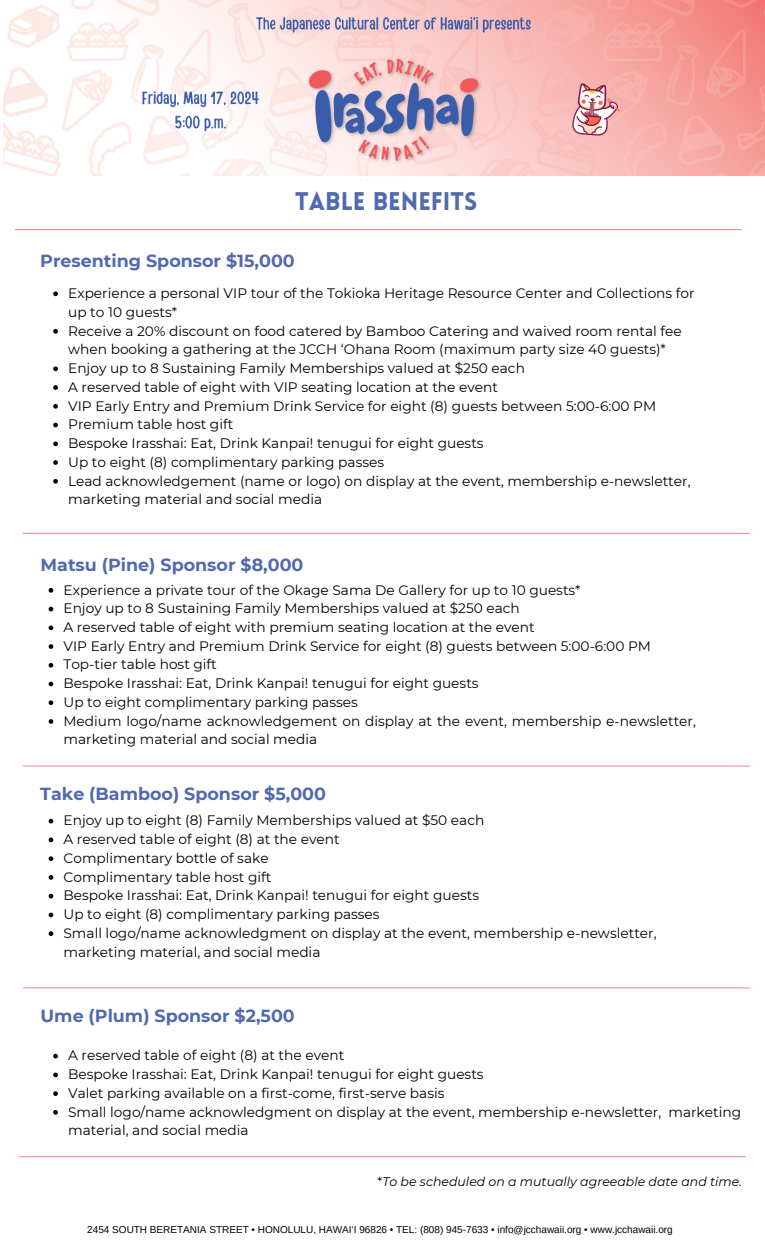
<style>
.page{position:relative;width:765px;height:1260px;background:#fff}
.page>*{position:absolute;margin:0;border:0;box-sizing:border-box;transform-origin:0 0}
.t1{font:900 25px "Lovelo";color:#5169af}
.t2{font:700 17.5px "Montserrat";color:#5169af}
.t3{font:13.75px/18.8px "Montserrat";color:#000}
.t4{font:italic 12.5px "Montserrat";color:#000}
.t5{font:10px "Arimo";color:#000}
.s1{font-style:normal}
</style>
<div class="page">
<img style="left:4px;top:0;width:761px;height:176px">
<hr style="left:15px;top:229px;width:727px;height:1px;background:#f08582">
<svg style="left:53px;top:291px;width:5px;height:5px"></svg>
<svg style="left:53px;top:329px;width:5px;height:5px"></svg>
<svg style="left:53px;top:366px;width:5px;height:5px"></svg>
<svg style="left:53px;top:385px;width:5px;height:5px"></svg>
<svg style="left:53px;top:404px;width:5px;height:5px"></svg>
<svg style="left:53px;top:423px;width:5px;height:4px"></svg>
<svg style="left:53px;top:441px;width:5px;height:5px"></svg>
<svg style="left:53px;top:460px;width:5px;height:5px"></svg>
<svg style="left:53px;top:479px;width:5px;height:5px"></svg>
<svg style="left:49px;top:588px;width:4px;height:5px"></svg>
<svg style="left:49px;top:607px;width:4px;height:4px"></svg>
<svg style="left:49px;top:625px;width:4px;height:5px"></svg>
<svg style="left:49px;top:644px;width:4px;height:5px"></svg>
<svg style="left:49px;top:663px;width:4px;height:5px"></svg>
<svg style="left:49px;top:682px;width:4px;height:4px"></svg>
<svg style="left:49px;top:700px;width:4px;height:5px"></svg>
<svg style="left:49px;top:719px;width:4px;height:5px"></svg>
<hr style="left:23px;top:533px;width:726px;height:1px;background:#f08582">
<hr style="left:23px;top:766px;width:726px;height:1px;background:#f08582">
<svg style="left:49px;top:819px;width:4px;height:5px"></svg>
<svg style="left:49px;top:838px;width:4px;height:4px"></svg>
<svg style="left:49px;top:856px;width:4px;height:5px"></svg>
<svg style="left:49px;top:875px;width:4px;height:5px"></svg>
<svg style="left:49px;top:894px;width:4px;height:5px"></svg>
<svg style="left:49px;top:913px;width:4px;height:4px"></svg>
<svg style="left:49px;top:931px;width:4px;height:5px"></svg>
<hr style="left:23px;top:987px;width:727px;height:1px;background:#f08582">
<svg style="left:53px;top:1054px;width:5px;height:4px"></svg>
<svg style="left:53px;top:1073px;width:5px;height:4px"></svg>
<svg style="left:53px;top:1091px;width:5px;height:5px"></svg>
<svg style="left:53px;top:1110px;width:5px;height:5px"></svg>
<hr style="left:19px;top:1156px;width:727px;height:1px;background:#f08582">
<h1 class="t1" style="left:295px;top:191px;width:184px">TABLE BENEFITS</h1>
<h2 class="t2" style="left:40px;top:250px;width:256px">Presenting Sponsor $15,000</h2>
<p class="t3" style="left:68px;top:284px;width:628px">Experience a personal VIP tour of the Tokioka Heritage Resource Center and Collections for up to 10 guests*</p>
<p class="t3" style="left:68px;top:321px;width:615px">Receive a 20% discount on food catered by Bamboo Catering and waived room rental fee when booking a gathering at the JCCH ‘Ohana Room (maximum party size 40 guests)*</p>
<p class="t3" style="left:68px;top:359px;width:458px">Enjoy up to 8 Sustaining Family Memberships valued at $250 each</p>
<p class="t3" style="left:68px;top:377px;width:431px">A reserved table of eight with VIP seating location at the event</p>
<p class="t3" style="left:68px;top:396px;width:590px">VIP Early Entry and Premium Drink Service for eight (8) guests between 5:00-6:00 PM</p>
<p class="t3" style="left:68px;top:415px;width:167px">Premium table host gift</p>
<p class="t3" style="left:68px;top:434px;width:417px">Bespoke Irasshai: Eat, Drink Kanpai! tenugui for eight guests</p>
<p class="t3" style="left:68px;top:452px;width:318px">Up to eight (8) complimentary parking passes</p>
<p class="t3" style="left:68px;top:471px;width:624px">Lead acknowledgement (name or logo) on display at the event, membership e-newsletter, marketing material and social media</p>
<h2 class="t2" style="left:41px;top:554px;width:264px">Matsu (Pine) Sponsor $8,000</h2>
<p class="t3" style="left:64px;top:580px;width:519px">Experience a private tour of the Okage Sama De Gallery for up to 10 guests*</p>
<p class="t3" style="left:64px;top:599px;width:458px">Enjoy up to 8 Sustaining Family Memberships valued at $250 each</p>
<p class="t3" style="left:64px;top:618px;width:473px">A reserved table of eight with premium seating location at the event</p>
<p class="t3" style="left:64px;top:636px;width:589px">VIP Early Entry and Premium Drink Service for eight (8) guests between 5:00-6:00 PM</p>
<p class="t3" style="left:64px;top:655px;width:155px">Top-tier table host gift</p>
<p class="t3" style="left:64px;top:674px;width:417px">Bespoke Irasshai: Eat, Drink Kanpai! tenugui for eight guests</p>
<p class="t3" style="left:64px;top:693px;width:296px">Up to eight complimentary parking passes</p>
<p class="t3" style="left:64px;top:711px;width:634px">Medium logo/name acknowledgement on display at the event, membership e-newsletter, marketing material and social media</p>
<h2 class="t2" style="left:40px;top:783px;width:287px">Take (Bamboo) Sponsor $5,000</h2>
<p class="t3" style="left:64px;top:811px;width:422px">Enjoy up to eight (8) Family Memberships valued at $50 each</p>
<p class="t3" style="left:64px;top:830px;width:278px">A reserved table of eight (8) at the event</p>
<p class="t3" style="left:64px;top:849px;width:207px">Complimentary bottle of sake</p>
<p class="t3" style="left:64px;top:867px;width:209px">Complimentary table host gift</p>
<p class="t3" style="left:64px;top:886px;width:417px">Bespoke Irasshai: Eat, Drink Kanpai! tenugui for eight guests</p>
<p class="t3" style="left:64px;top:905px;width:318px">Up to eight (8) complimentary parking passes</p>
<p class="t3" style="left:64px;top:924px;width:595px">Small logo/name acknowledgment on display at the event, membership e-newsletter, marketing material, and social media</p>
<h2 class="t2" style="left:41px;top:1005px;width:256px">Ume (Plum) Sponsor $2,500</h2>
<p class="t3" style="left:68px;top:1046px;width:278px">A reserved table of eight (8) at the event</p>
<p class="t3" style="left:68px;top:1065px;width:417px">Bespoke Irasshai: Eat, Drink Kanpai! tenugui for eight guests</p>
<p class="t3" style="left:68px;top:1084px;width:378px">Valet parking available on a first-come, first-serve basis</p>
<p class="t3" style="left:68px;top:1102px;width:675px">Small logo/name acknowledgment on display at the event, membership e-newsletter, marketing material, and social media</p>
<h3 class="t4" style="left:378px;top:1174px;width:366px"><span class="s1">*</span>To be scheduled on a mutually agreeable date and time.</h3>
<p class="t5" style="left:87px;top:1224px;width:587px">2454 SOUTH BERETANIA STREET • HONOLULU, HAWAI‘I 96826 • TEL: (808) 945-7633 • info@jcchawaii.org • www.jcchawaii.org</p>
</div>
